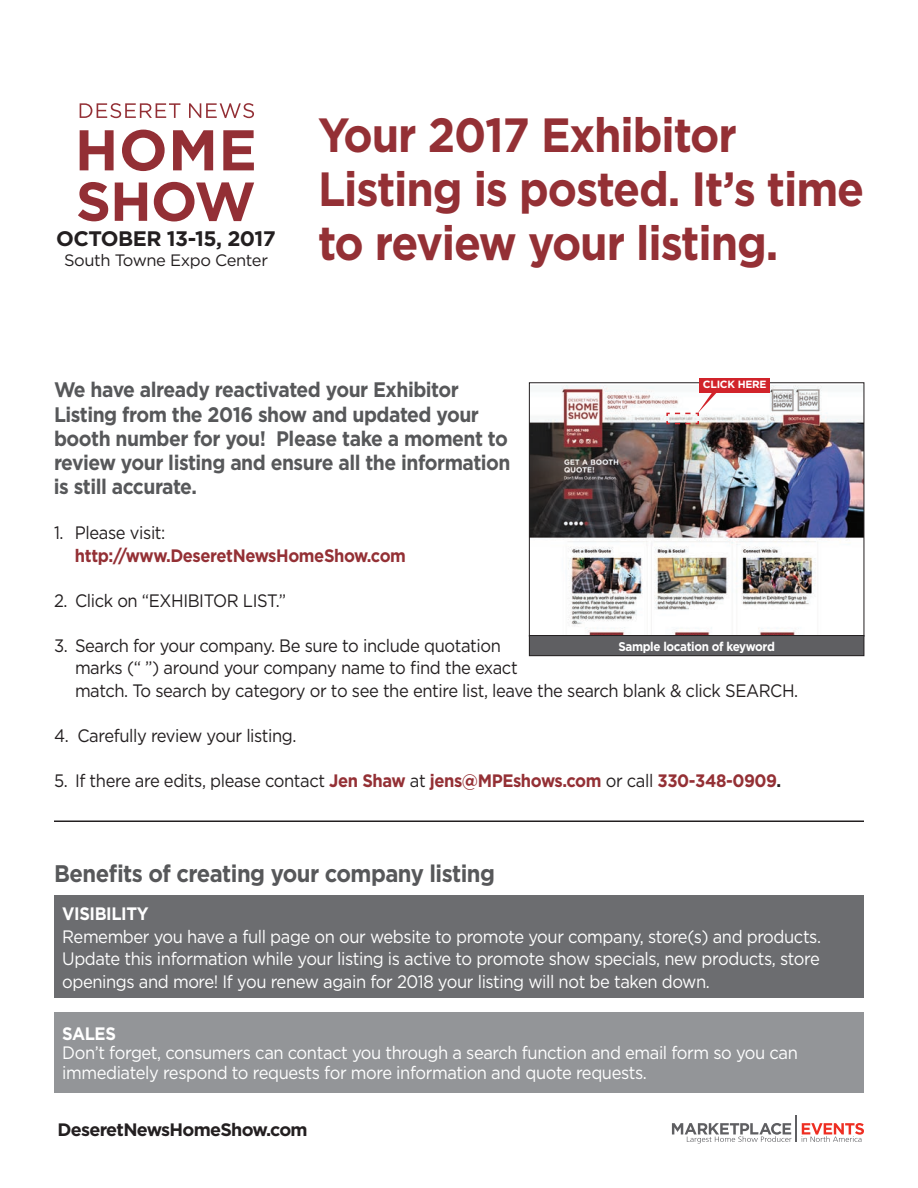
<style>
.page{position:relative;width:918px;height:1188px;background:#fff}
.page>*{position:absolute;margin:0;border:0;box-sizing:border-box;transform-origin:0 0}
.t1{font:700 48px/54px "Gotham";letter-spacing:-.025em;color:#943035;scale:.92 1}
.t2{font:700 24px "Gotham";letter-spacing:-.025em;color:#57585a;scale:.92 1}
.t3{font:700 21px/24.5px "Gotham";letter-spacing:-.025em;color:#57585a;scale:.92 1}
.t4{font:700 21px "Gotham";letter-spacing:-.025em;color:#231f20}
.t5{font:18px/22.5px "Gotham";letter-spacing:-.025em;color:#fff;scale:.92 1}
.t6{font:18px/22.5px "Gotham";letter-spacing:-.025em;color:#231f20;scale:.92 1}
.t7{font:700 18px "Gotham";letter-spacing:-.025em;color:#943035;scale:.92 1}
.t8{font:700 18px "Gotham";letter-spacing:-.04em;color:#231f20}
.t9{font:700 18px "Gotham";letter-spacing:-.025em;color:#fff;scale:.92 1}
.t10{font:16.5px "Gotham";letter-spacing:-.025em;color:#231f20}
.t11{font:700 12.6px "Gotham";letter-spacing:-.03em;color:#fff;scale:.92 1}
.t12{font:700 10.5px "Gotham";letter-spacing:-.025em;color:#fff}
.s1{font-weight:700;color:#943035}
.s2{font-weight:700}
</style>
<div class="page">
<svg style="left:672px;top:1115px;width:192px;height:28px"></svg>
<svg style="left:80px;top:103px;width:100px;height:15px"></svg>
<svg style="left:189px;top:103px;width:65px;height:15px"></svg>
<svg style="left:80px;top:130px;width:34px;height:40px"></svg>
<svg style="left:122px;top:130px;width:43px;height:41px"></svg>
<svg style="left:173px;top:130px;width:40px;height:40px"></svg>
<svg style="left:223px;top:130px;width:31px;height:40px"></svg>
<svg style="left:78px;top:182px;width:30px;height:39px"></svg>
<svg style="left:115px;top:183px;width:32px;height:38px"></svg>
<svg style="left:154px;top:182px;width:100px;height:39px"></svg>
<hr style="left:54px;top:820px;width:810px;height:2px;background:#231f20">
<img style="left:531px;top:385px;width:331px;height:249px">
<div style="left:529px;top:382px;width:335px;height:254px;border:1px solid #231f20"></div>
<div style="left:529px;top:636px;width:335px;height:20px;background:#5f5f62"></div>
<div style="left:529px;top:635px;width:335px;height:21px;border:1px solid #231f20"></div>
<div style="left:699px;top:378px;width:71px;height:14px;background:#d1232a"></div>
<svg style="left:666px;top:388px;width:55px;height:37px"></svg>
<div style="left:54px;top:1012px;width:810px;height:81px;background:#939598"></div>
<div style="left:54px;top:895px;width:810px;height:103px;background:#6c6d70"></div>
<p class="t4" style="left:56px;top:225px;width:221px">OCTOBER 13-15, 2017</p>
<p class="t10" style="left:64px;top:249px;width:205px">South Towne Expo Center</p>
<h1 class="t1" style="left:318px;top:107px;width:595px">Your 2017 Exhibitor<br>Listing is posted. It’s time to review your listing.</h1>
<p class="t12" style="left:703px;top:378px;width:65px">CLICK HERE</p>
<p class="t3" style="left:54px;top:377px;width:498px">We have already reactivated your Exhibitor Listing from the 2016 show and updated your booth number for you! Please take a moment to review your listing and ensure all the information is still accurate.</p>
<p class="t6" style="left:54px;top:521px;width:123px">1. Please visit:</p>
<p class="t7" style="left:75px;top:543px;width:361px">http://www.DeseretNewsHomeShow.com</p>
<p class="t6" style="left:54px;top:589px;width:254px">2. Click on “EXHIBITOR LIST.”</p>
<p class="t6" style="left:75px;top:634px;width:788px;text-indent:-21px">3. Search for your company. Be sure to include quotation<br>marks (“ ”) around your company name to find the exact<br>match. To search by category or to see the entire list, leave the search blank &amp; click SEARCH.</p>
<p class="t6" style="left:54px;top:724px;width:265px">4. Carefully review your listing.</p>
<p class="t6" style="left:54px;top:769px;width:792px">5. If there are edits, please contact <span class="s1">Jen Shaw</span> at <span class="s1">jens@MPEshows.com</span> or call <span class="s1">330-348-0909</span><span class="s2">.</span></p>
<p class="t11" style="left:618px;top:638px;width:172px">Sample location of keyword</p>
<h2 class="t2" style="left:54px;top:857px;width:481px">Benefits of creating your company listing</h2>
<p class="t9" style="left:62px;top:902px;width:95px">VISIBILITY</p>
<p class="t5" style="left:62px;top:925px;width:826px;text-align:justify">Remember you have a full page on our website to promote your company, store(s) and products.<br>Update this information while your listing is active to promote show specials, new products, store openings and more! If you renew again for 2018 your listing will not be taken down.</p>
<p class="t9" style="left:62px;top:1021px;width:60px">SALES</p>
<p class="t5" style="left:62px;top:1043px;width:801px;line-height:19.5px">Don’t forget, consumers can contact you through a search function and email form so you can immediately respond to requests for more information and quote requests.</p>
<p class="t8" style="left:57px;top:1118px;width:252px">DeseretNewsHomeShow.com</p>
</div>
